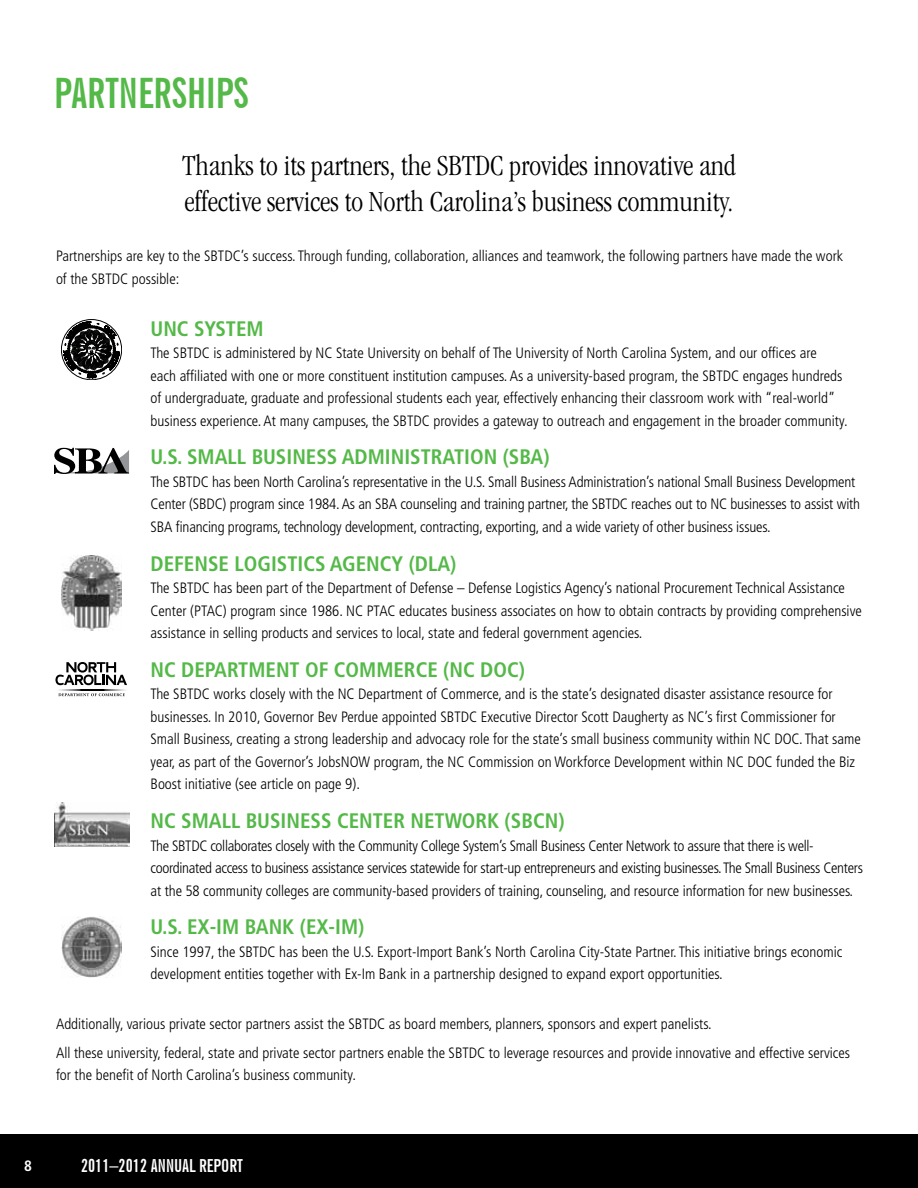
<style>
.page{position:relative;width:918px;height:1188px;background:#fff}
.page>*{position:absolute;margin:0;border:0;box-sizing:border-box;transform-origin:0 0}
.t1{font:700 extra-condensed 42px "News Gothic BT";color:#54b948}
.t2{font:300 condensed 30px/36px "Garamond";color:#000}
.t3{font:700 condensed 21px "Frutiger";color:#54b948}
.t4{font:700 extra-condensed 18px "News Gothic BT";color:#fff}
.t5{font:300 condensed 15px/22.5px "Frutiger";color:#000}
.t6{font:300 condensed 15px/22.5px "Frutiger";letter-spacing:-.02em;color:#000}
.t7{font:700 condensed 15px "Frutiger";color:#fff}
</style>
<div class="page">
<div style="left:0;top:1134px;width:918px;height:54px;background:#000"></div>
<svg style="left:54px;top:448px;width:75px;height:26px"></svg>
<img style="left:54px;top:802px;width:75px;height:45px">
<svg style="left:59px;top:690px;width:67px;height:1px"></svg>
<svg style="left:55px;top:662px;width:72px;height:23px"></svg>
<svg style="left:58px;top:693px;width:67px;height:3px"></svg>
<svg style="left:61px;top:319px;width:61px;height:61px"></svg>
<img style="left:61px;top:556px;width:61px;height:74px">
<img style="left:61px;top:917px;width:61px;height:60px">
<h1 class="t1" style="left:54px;top:67px;width:196px">PARTNERSHIPS</h1>
<h2 class="t2" style="left:182px;top:147px;width:555px">Thanks to its partners, the SBTDC provides innovative and effective services to North Carolina’s business community.</h2>
<p class="t5" style="left:56px;top:245px;width:789px">Partnerships are key to the SBTDC’s success. Through funding, collaboration, alliances and teamwork, the following partners have made the work of the SBTDC possible:</p>
<h3 class="t3" style="left:151px;top:316px;width:78px">UN C SYSTEM</h3>
<p class="t5" style="left:151px;top:342px;width:699px">The SBTDC is administered by NC State University on behalf of The University of North Carolina System, and our offices are<br>each affiliated with one or more constituent institution campuses. As a university-based program, the SBTDC engages hundreds of undergraduate, graduate and professional students each year, effectively enhancing their classroom work with “real-world” business experience. At many campuses, the SBTDC provides a gateway to outreach and engagement in the broader community.</p>
<h3 class="t3" style="left:151px;top:445px;width:303px">U.S. SMALL BUSI NESS ADMI NISTRATIO</h3>
<h3 class="t3" style="left:484px;top:445px;width:67px">N (SBA)</h3>
<p class="t5" style="left:151px;top:471px;width:711px">The SBTDC has been North Carolina’s representative in the U.S. Small Business Administration’s national Small Business Development<br>Center (SBDC) program since 1984. As an SBA counseling and training partner, the SBTDC reaches out to NC businesses to assist with<br>SBA financing programs, technology development, contracting, exporting, and a wide variety of other business issues.</p>
<h3 class="t3" style="left:151px;top:551px;width:95px">DEFENSE LOGISTICS</h3>
<h3 class="t3" style="left:330px;top:551px;width:128px">AGE NCY (DLA)</h3>
<p class="t5" style="left:151px;top:577px;width:713px">The SBTDC has been part of the Department of Defense – Defense Logistics Agency’s national Procurement Technical Assistance<br>Center (PTAC) program since 1986. NC PTAC educates business associates on how to obtain contracts by providing comprehensive assistance in selling products and services to local, state and federal government agencies.</p>
<h3 class="t3" style="left:151px;top:657px;width:211px">NC DEPARTMENT OF COMME</h3>
<h3 class="t3" style="left:404px;top:657px;width:123px">RCE (NC DOC)</h3>
<p class="t5" style="left:151px;top:683px;width:712px">The SBTDC works closely with the NC Department of Commerce, and is the state’s designated disaster assistance resource for businesses. In 2010, Governor Bev Perdue appointed SBTDC Executive Director Scott Daugherty as NC’s first Commissioner for Small Business, creating a strong leadership and advocacy role for the state’s small business community within NC DOC. That same year, as part of the Governor’s JobsNOW program, the NC Commission on Workforce Development within NC DOC funded the Biz Boost initiative (see article on page 9).</p>
<h3 class="t3" style="left:151px;top:808px;width:161px">NC SMALL BUSINESS</h3>
<h3 class="t3" style="left:337px;top:808px;width:229px">CENTER NETWORK (SBCN)</h3>
<p class="t6" style="left:151px;top:834px;width:714px">The SBTDC collaborates closely with the Community College System’s Small Business Center Network to assure that there is well&shy;coordinated access to business assistance services statewide for start-up entrepreneurs and existing businesses. The Small Business Centers at the 58 community colleges are community-based providers of training, counseling, and resource information for new businesses.</p>
<h3 class="t3" style="left:151px;top:914px;width:215px">U.S. EX-IM BANK (EX-IM)</h3>
<p class="t5" style="left:151px;top:940px;width:693px">Since 1997, the SBTDC has been the U.S. Export-Import Bank’s North Carolina City-State Partner. This initiative brings economic development entities together with Ex-Im Bank in a partnership designed to expand export opportunities.</p>
<p class="t5" style="left:56px;top:1009px;width:796px;line-height:29.2px">Additionally, various private sector partners assist the SBTDC as board members, planners, sponsors and expert panelists.<br>All these university, federal, state and private sector partners enable the SBTDC to leverage resources and provide innovative and effective services</p>
<p class="t5" style="left:56px;top:1064px;width:301px">for the benefit of North Carolina’s business community.</p>
<p class="t7" style="left:24px;top:1157px;width:9px">8</p>
<p class="t4" style="left:81px;top:1155px;width:162px">2011–2012 ANNUAL REPORT</p>
</div>
